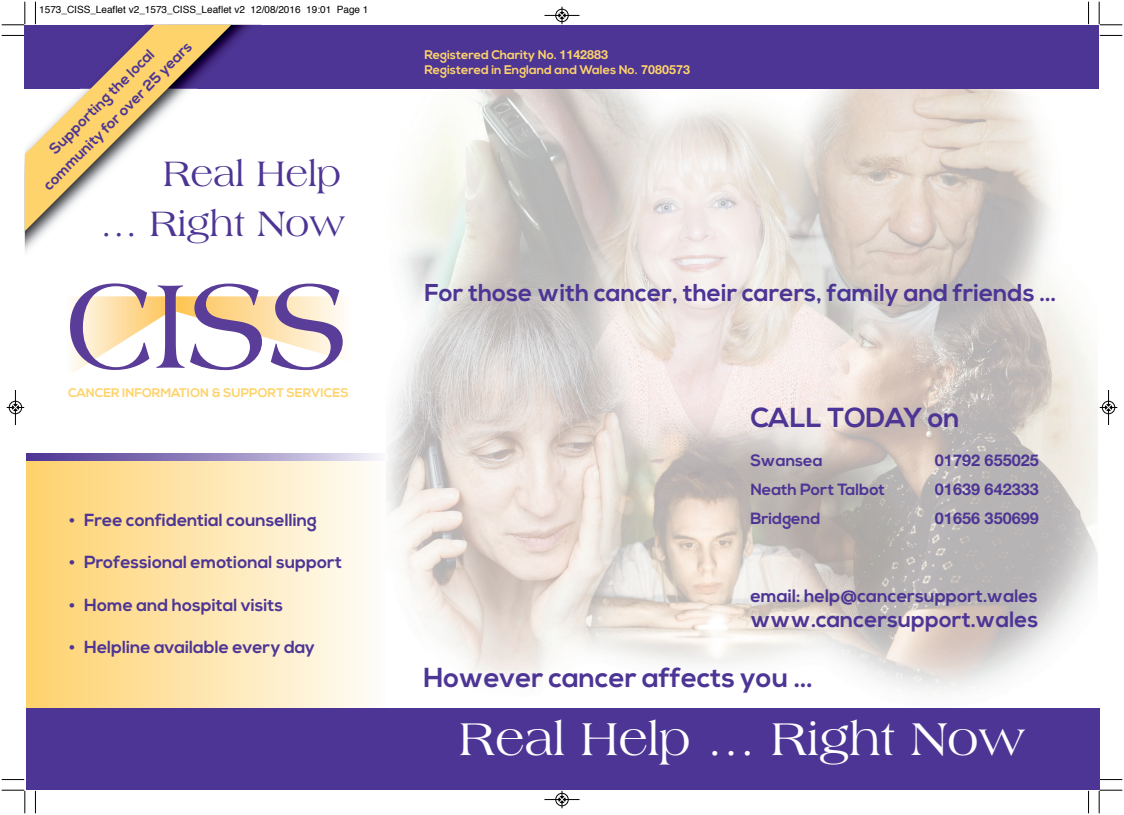
<style>
.page{position:relative;width:1124px;height:815px;background:#fff}
.page>*{position:absolute;margin:0;border:0;box-sizing:border-box;transform-origin:0 0}
.t1{font:126.12px "Americana BT";color:#593d98;scale:.96 1}
.t2{font:48.75px "Americana BT";color:#fff}
.t3{font:37.5px/50.6px "Americana BT";color:#4d3595;text-align:right}
.t4{font:700 27.5px "Nexa";color:#4d3595}
.t5{font:700 24.38px "Nexa";color:#4d3595}
.t6{font:700 22.25px "Nexa";color:#4d3595}
.t7{font:700 18px "Nexa";color:#4d3595}
.t8{font:700 17.5px "Nexa";color:#4d3595}
.t9{font:700 16.25px "Helvetica Neue LT Std";color:#4d3595}
.t10{font:700 16.25px "Nexa";color:#4d3595}
.t11{font:700 15px/21.2px "Nexa";color:#4d3595;text-align:center}
.t12{font:700 12.5px/15px "Nexa";color:#fed36b}
.t13{font:10px "Helvetica";color:#000}
.s1{font-family:"Helvetica Neue LT Std"}
</style>
<div class="page">
<div style="left:26px;top:461px;width:361px;height:248px;background:linear-gradient(to right,#fed16b,#fefdfa)"></div>
<img style="left:386px;top:89px;width:711px;height:620px">
<div style="left:25px;top:25px;width:1073px;height:64px;background:#4d3595"></div>
<div style="left:26px;top:709px;width:1072px;height:81px;background:#4d3595"></div>
<svg style="left:72px;top:296px;width:272px;height:77px"></svg>
<img style="left:25px;top:231px;width:22px;height:21px">
<svg style="left:25px;top:25px;width:206px;height:206px"></svg>
<svg style="left:26px;top:454px;width:361px;height:7px;background:#998bc1"></svg>
<svg style="left:35px;top:2px;width:1px;height:22px"></svg>
<svg style="left:2px;top:35px;width:22px;height:1px"></svg>
<svg style="left:1088px;top:2px;width:1px;height:22px"></svg>
<svg style="left:1099px;top:35px;width:23px;height:1px"></svg>
<svg style="left:35px;top:791px;width:1px;height:22px"></svg>
<svg style="left:2px;top:779px;width:22px;height:1px"></svg>
<svg style="left:1088px;top:791px;width:1px;height:22px"></svg>
<svg style="left:1099px;top:779px;width:23px;height:1px"></svg>
<svg style="left:2px;top:2px;width:24px;height:24px"></svg>
<svg style="left:1098px;top:2px;width:24px;height:24px"></svg>
<svg style="left:2px;top:790px;width:24px;height:23px"></svg>
<svg style="left:1098px;top:790px;width:24px;height:23px"></svg>
<hr style="left:544px;top:15px;width:35px;height:1px;background:#000">
<div style="left:555px;top:9px;width:13px;height:13px;border:1px solid #000;border-radius:50%"></div>
<svg style="left:558px;top:7px;width:7px;height:17px"></svg>
<hr style="left:544px;top:799px;width:35px;height:1px;background:#000">
<div style="left:555px;top:793px;width:13px;height:13px;border:1px solid #000;border-radius:50%"></div>
<svg style="left:558px;top:791px;width:7px;height:17px"></svg>
<hr style="left:15px;top:390px;width:1px;height:35px;background:#000">
<div style="left:9px;top:401px;width:13px;height:13px;border:1px solid #000;border-radius:50%"></div>
<svg style="left:7px;top:404px;width:17px;height:7px"></svg>
<hr style="left:1108px;top:390px;width:1px;height:35px;background:#000">
<div style="left:1101px;top:401px;width:13px;height:13px;border:1px solid #000;border-radius:50%"></div>
<svg style="left:1099px;top:404px;width:18px;height:7px"></svg>
<p class="t13" style="left:39px;top:2px;width:331px">1573_CISS_Leaflet v2_1573_CISS_Leaflet v2 12/08/2016 19:01 Page 1</p>
<p class="t11" style="left:24px;top:165px;width:204px;rotate:-45deg">Supporting the local community for over 25 years</p>
<h3 class="t3" style="left:100px;top:147px;width:246px">Real Help<br>… Right Now</h3>
<h1 class="t1" style="left:65px;top:252px;width:297px">CISS</h1>
<p class="t12" style="left:68px;top:386px;width:282px">CANCER INFORMATION &amp; SUPPORT SERVICES</p>
<p class="t8" style="left:69px;top:510px;width:249px">• Free confidential counselling</p>
<p class="t8" style="left:69px;top:552px;width:274px">• Professional emotional support</p>
<p class="t8" style="left:69px;top:595px;width:215px">• Home and hospital visits</p>
<p class="t8" style="left:69px;top:637px;width:247px">• Helpline available every day</p>
<p class="t12" style="left:424px;top:48px;width:267px">Registered Charity No. <span class="s1">1142883<br></span>Registered in England and Wales No. <span class="s1">7080573</span></p>
<h3 class="t5" style="left:424px;top:278px;width:634px">For those with cancer, their carers, family and friends …</h3>
<h3 class="t4" style="left:750px;top:402px;width:211px">CALL TODAY on</h3>
<p class="t10" style="left:750px;top:451px;width:74px">Swansea</p>
<p class="t9" style="left:934px;top:451px;width:105px">01792 655025</p>
<p class="t10" style="left:750px;top:480px;width:136px">Neath Port Talbot</p>
<p class="t9" style="left:934px;top:479px;width:105px">01639 642333</p>
<p class="t10" style="left:750px;top:509px;width:72px">Bridgend</p>
<p class="t9" style="left:934px;top:508px;width:105px">01656 350699</p>
<p class="t7" style="left:750px;top:586px;width:289px">email: help@cancersupport.wales</p>
<p class="t6" style="left:750px;top:606px;width:289px">www.cancersupport.wales</p>
<h3 class="t4" style="left:423px;top:661px;width:392px">However cancer affects you …</h3>
<h2 class="t2" style="left:459px;top:710px;width:567px">Real Help … Right Now</h2>
</div>
